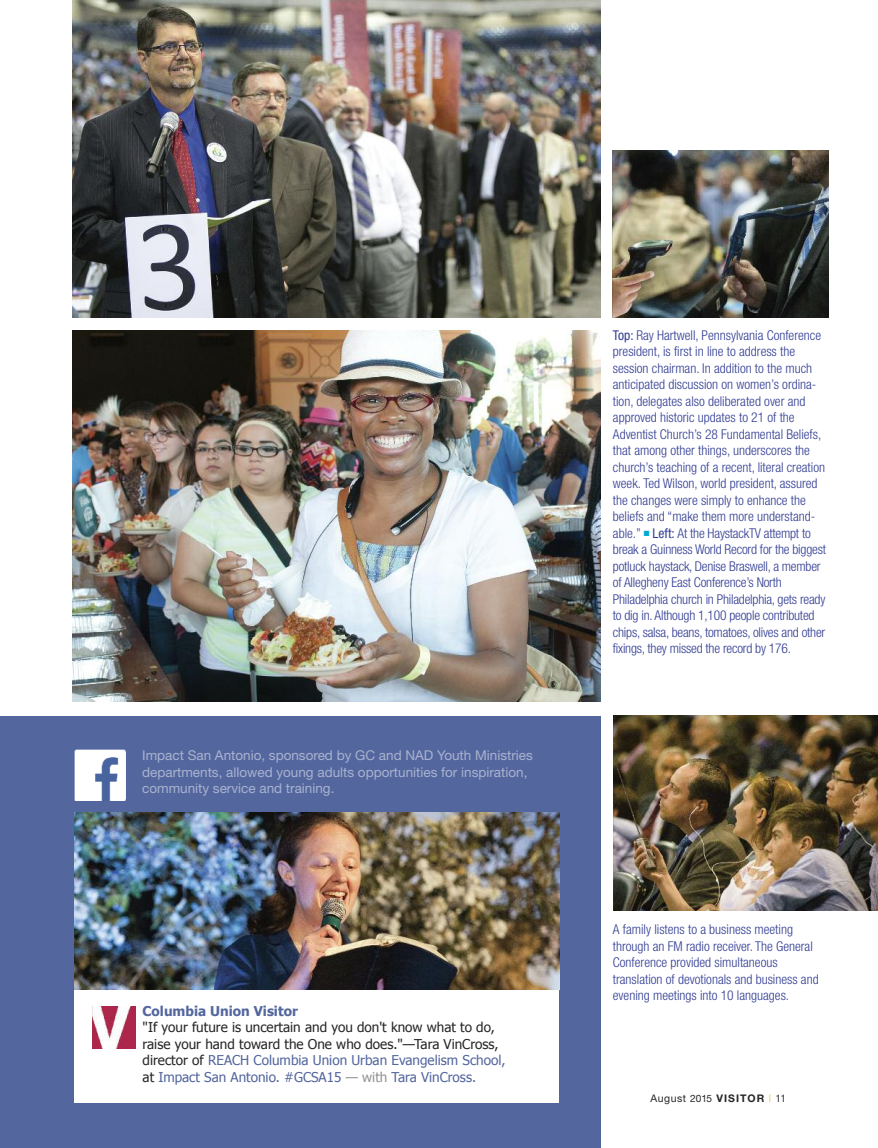
<style>
.page{position:relative;width:878px;height:1148px;background:#fff}
.page>*{position:absolute;margin:0;border:0;box-sizing:border-box;transform-origin:0 0}
.t1{font:300 condensed 13.5px/16.5px "Helvetica Neue";color:#323d93}
.t2{font:13.5px/16.5px "Tahoma";color:#272627}
.t3{font:13.5px/16.5px "Helvetica Neue";color:#a9b3cf}
.t4{font:700 13.5px "Tahoma";color:#53669e}
.t5{font:700 10.5px "Helvetica Neue";letter-spacing:.1em;color:#272627}
.s1{color:#53669e}
.s2{color:#939393}
.s3{font-weight:400}
.s4{color:#00abd2}
.s5{font-weight:400;font-size:10.2px}
.s6{font-weight:400;font-stretch:condensed;color:#eebd34}
.s7{font-weight:400;font-stretch:condensed}
</style>
<div class="page">
<img style="left:72px;top:0;width:528px;height:317px">
<img style="left:614px;top:716px;width:264px;height:194px">
<img style="left:72px;top:330px;width:528px;height:371px">
<div style="left:0;top:716px;width:600px;height:432px;background:#53669e"></div>
<img style="left:613px;top:151px;width:215px;height:166px">
<img style="left:74px;top:750px;width:52px;height:51px">
<div style="left:75px;top:984px;width:484px;height:118px;background:#fff"></div>
<svg style="left:92px;top:1006px;width:1px;height:42px"></svg>
<img style="left:93px;top:1006px;width:42px;height:42px">
<img style="left:74px;top:812px;width:485px;height:177px">
<p class="t3" style="left:142px;top:748px;width:392px">Impact San Antonio, sponsored by GC and NAD Youth Ministries departments, allowed young adults opportunities for inspiration, community service and training.</p>
<p class="t4" style="left:142px;top:1002px;width:157px">Columbia Union Visitor</p>
<p class="t2" style="left:142px;top:1018px;width:364px">"If your future is uncertain and you don't know what to do, raise your hand toward the One who does."—Tara VinCross, director of <span class="s1">REACH Columbia Union Urban Evangelism School, </span>at <span class="s1">Impact San Antonio. #GCSA15</span> <span class="s2">— with</span> <span class="s1">Tara VinCross.</span></p>
<p class="t1" style="left:613px;top:328px;width:215px"><span class="s3">Top:</span> Ray Hartwell, Pennsylvania Conference president, is first in line to address the session chairman. In addition to the much anticipated discussion on women’s ordina&shy;tion, delegates also deliberated over and approved historic updates to 21 of the Adventist Church’s 28 Fundamental Beliefs, that among other things, underscores the church’s teaching of a recent, literal creation week. Ted Wilson, world president, assured the changes were simply to enhance the beliefs and “make them more understand&shy;able.” <span class="s4">■</span> <span class="s3">Left:</span> At the HaystackTV attempt to break a Guinness World Record for the biggest potluck haystack, Denise Braswell, a member of Allegheny East Conference’s North Philadelphia church in Philadelphia, gets ready to dig in. Although 1,100 people contributed chips, salsa, beans, tomatoes, olives and other fixings, they missed the record by 176.</p>
<p class="t1" style="left:613px;top:922px;width:207px">A family listens to a business meeting through an FM radio receiver. The General Conference provided simultaneous translation of devotionals and business and evening meetings into 10 languages.</p>
<p class="t5" style="left:650px;top:1094px;width:137px"><span class="s3">August</span> <span class="s5">2015</span> VISITOR <span class="s6">|</span> <span class="s7">11</span></p>
</div>
